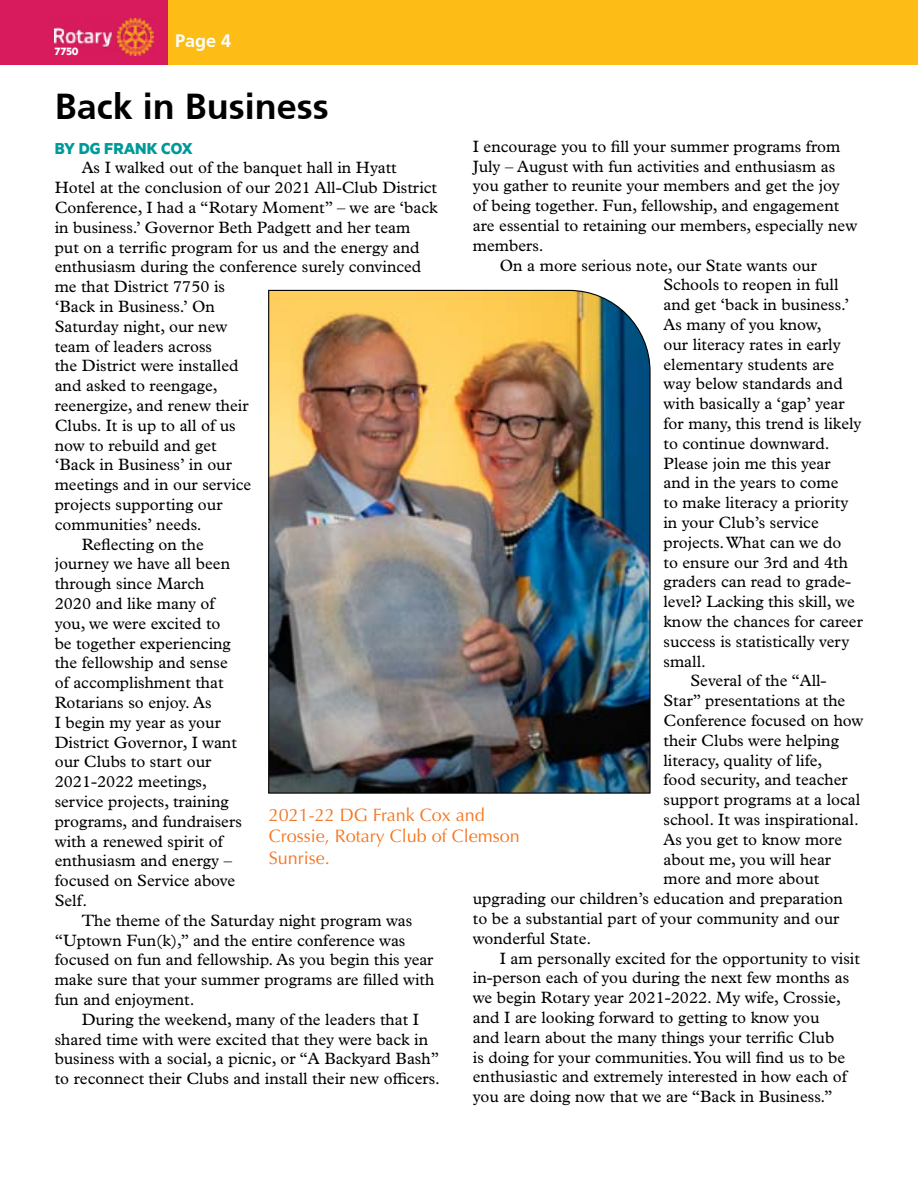
<style>
.page{position:relative;width:918px;height:1188px;background:#fff}
.page>*{position:absolute;margin:0;border:0;box-sizing:border-box;transform-origin:0 0}
.t1{font:700 36px "Frutiger";color:#000}
.t2{font:18px/21.6px "Optima";color:#f47621}
.t3{font:700 18px "Metric";color:#099}
.t4{font:700 18px "Frutiger";color:#fff}
.t5{font:16.5px "Plantin MT Std";color:#000}
.t6{font:700 12px "Metric";color:#fff}
</style>
<div class="page">
<div style="left:0;top:0;width:168px;height:64px;background:#d81b5d"></div>
<div style="left:168px;top:0;width:750px;height:64px;background:#fdbd16"></div>
<img style="left:55px;top:18px;width:99px;height:37px">
<img style="left:268px;top:289px;width:383px;height:505px">
<p class="t4" style="left:175px;top:30px;width:58px">Page 4</p>
<p class="t6" style="left:55px;top:43px;width:25px">7750</p>
<h1 class="t1" style="left:55px;top:85px;width:275px">Back in Business</h1>
<p class="t3" style="left:55px;top:137px;width:139px">BY DG FRANK COX</p>
<p class="t5" style="left:82px;top:158px;width:316px">As I walked out of the banquet hall in Hyatt</p>
<p class="t5" style="left:55px;top:178px;width:384px">Hotel at the conclusion of our 2021 All-Club District</p>
<p class="t5" style="left:55px;top:198px;width:384px">Conference, I had a “Rotary Moment” – we are ‘back</p>
<p class="t5" style="left:55px;top:218px;width:357px">in business.’ Governor Beth Padgett and her team</p>
<p class="t5" style="left:55px;top:238px;width:366px">put on a terrific program for us and the energy and</p>
<p class="t5" style="left:55px;top:257px;width:368px">enthusiasm during the conference surely convinced</p>
<p class="t5" style="left:55px;top:277px;width:172px">me that District 7750 is</p>
<p class="t5" style="left:55px;top:297px;width:162px">‘Back in Business.’ On</p>
<p class="t5" style="left:55px;top:317px;width:174px">Saturday night, our new</p>
<p class="t5" style="left:55px;top:337px;width:159px">team of leaders across</p>
<p class="t5" style="left:55px;top:356px;width:185px">the District were installed</p>
<p class="t5" style="left:55px;top:376px;width:164px">and asked to reengage,</p>
<p class="t5" style="left:55px;top:396px;width:195px">reenergize, and renew their</p>
<p class="t5" style="left:55px;top:416px;width:183px">Clubs. It is up to all of us</p>
<p class="t5" style="left:55px;top:436px;width:163px">now to rebuild and get</p>
<p class="t5" style="left:55px;top:455px;width:179px">‘Back in Business’ in our</p>
<p class="t5" style="left:55px;top:475px;width:198px">meetings and in our service</p>
<p class="t5" style="left:55px;top:495px;width:169px">projects supporting our</p>
<p class="t5" style="left:55px;top:515px;width:148px">communities’ needs.</p>
<p class="t5" style="left:82px;top:535px;width:124px">Reflecting on the</p>
<p class="t5" style="left:55px;top:554px;width:177px">journey we have all been</p>
<p class="t5" style="left:55px;top:574px;width:151px">through since March</p>
<p class="t5" style="left:55px;top:594px;width:161px">2020 and like many of</p>
<p class="t5" style="left:55px;top:614px;width:167px">you, we were excited to</p>
<p class="t5" style="left:55px;top:634px;width:178px">be together experiencing</p>
<p class="t5" style="left:55px;top:653px;width:175px">the fellowship and sense</p>
<p class="t5" style="left:55px;top:673px;width:170px">of accomplishment that</p>
<p class="t5" style="left:55px;top:693px;width:158px">Rotarians so enjoy. As</p>
<p class="t5" style="left:55px;top:713px;width:168px">I begin my year as your</p>
<p class="t5" style="left:55px;top:733px;width:184px">District Governor, I want</p>
<p class="t5" style="left:55px;top:752px;width:158px">our Clubs to start our</p>
<p class="t5" style="left:55px;top:772px;width:154px">2021-2022 meetings,</p>
<p class="t5" style="left:55px;top:792px;width:176px">service projects, training</p>
<p class="t5" style="left:55px;top:812px;width:189px">programs, and fundraisers</p>
<p class="t5" style="left:55px;top:832px;width:170px">with a renewed spirit of</p>
<p class="t5" style="left:55px;top:851px;width:179px">enthusiasm and energy –</p>
<p class="t5" style="left:55px;top:871px;width:182px">focused on Service above</p>
<p class="t5" style="left:55px;top:891px;width:34px">Self.</p>
<p class="t5" style="left:82px;top:911px;width:332px">The theme of the Saturday night program was</p>
<p class="t5" style="left:55px;top:931px;width:352px">“Uptown Fun(k),” and the entire conference was</p>
<p class="t5" style="left:55px;top:950px;width:380px">focused on fun and fellowship. As you begin this year</p>
<p class="t5" style="left:55px;top:970px;width:381px">make sure that your summer programs are filled with</p>
<p class="t5" style="left:55px;top:990px;width:141px">fun and enjoyment.</p>
<p class="t5" style="left:82px;top:1010px;width:339px">During the weekend, many of the leaders that I</p>
<p class="t5" style="left:55px;top:1030px;width:375px">shared time with were excited that they were back in</p>
<p class="t5" style="left:55px;top:1049px;width:386px">business with a social, a picnic, or “A Backyard Bash”</p>
<p class="t5" style="left:55px;top:1069px;width:387px">to reconnect their Clubs and install their new officers.</p>
<p class="t5" style="left:473px;top:137px;width:369px">I encourage you to fill your summer programs from</p>
<p class="t5" style="left:473px;top:157px;width:364px">July – August with fun activities and enthusiasm as</p>
<p class="t5" style="left:473px;top:176px;width:368px">you gather to reunite your members and get the joy</p>
<p class="t5" style="left:473px;top:196px;width:368px">of being together. Fun, fellowship, and engagement</p>
<p class="t5" style="left:473px;top:216px;width:386px">are essential to retaining our members, especially new</p>
<p class="t5" style="left:473px;top:236px;width:72px">members.</p>
<p class="t5" style="left:500px;top:256px;width:319px">On a more serious note, our State wants our</p>
<p class="t5" style="left:664px;top:275px;width:177px">Schools to reopen in full</p>
<p class="t5" style="left:664px;top:295px;width:187px">and get ‘back in business.’</p>
<p class="t5" style="left:664px;top:315px;width:160px">As many of you know,</p>
<p class="t5" style="left:664px;top:335px;width:179px">our literacy rates in early</p>
<p class="t5" style="left:664px;top:355px;width:172px">elementary students are</p>
<p class="t5" style="left:664px;top:374px;width:181px">way below standards and</p>
<p class="t5" style="left:664px;top:394px;width:183px">with basically a ‘gap’ year</p>
<p class="t5" style="left:664px;top:414px;width:199px">for many, this trend is likely</p>
<p class="t5" style="left:664px;top:434px;width:168px">to continue downward.</p>
<p class="t5" style="left:664px;top:454px;width:169px">Please join me this year</p>
<p class="t5" style="left:664px;top:473px;width:177px">and in the years to come</p>
<p class="t5" style="left:664px;top:493px;width:186px">to make literacy a priority</p>
<p class="t5" style="left:664px;top:513px;width:157px">in your Club’s service</p>
<p class="t5" style="left:664px;top:533px;width:180px">projects. What can we do</p>
<p class="t5" style="left:664px;top:553px;width:186px">to ensure our 3rd and 4th</p>
<p class="t5" style="left:664px;top:572px;width:189px">graders can read to grade-</p>
<p class="t5" style="left:664px;top:592px;width:193px">level? Lacking this skill, we</p>
<p class="t5" style="left:664px;top:612px;width:201px">know the chances for career</p>
<p class="t5" style="left:664px;top:632px;width:187px">success is statistically very</p>
<p class="t5" style="left:664px;top:652px;width:44px">small.</p>
<p class="t5" style="left:691px;top:671px;width:138px">Several of the “All-</p>
<p class="t5" style="left:664px;top:691px;width:183px">Star” presentations at the</p>
<p class="t5" style="left:664px;top:711px;width:202px">Conference focused on how</p>
<p class="t5" style="left:664px;top:731px;width:177px">their Clubs were helping</p>
<p class="t5" style="left:664px;top:751px;width:160px">literacy, quality of life,</p>
<p class="t5" style="left:664px;top:770px;width:186px">food security, and teacher</p>
<p class="t5" style="left:664px;top:790px;width:198px">support programs at a local</p>
<p class="t5" style="left:664px;top:810px;width:197px">school. It was inspirational.</p>
<p class="t5" style="left:664px;top:830px;width:180px">As you get to know more</p>
<p class="t5" style="left:664px;top:850px;width:169px">about me, you will hear</p>
<p class="t5" style="left:664px;top:869px;width:157px">more and more about</p>
<p class="t5" style="left:473px;top:889px;width:372px">upgrading our children’s education and preparation</p>
<p class="t5" style="left:473px;top:909px;width:368px">to be a substantial part of your community and our</p>
<p class="t5" style="left:473px;top:929px;width:120px">wonderful State.</p>
<p class="t5" style="left:500px;top:949px;width:362px">I am personally excited for the opportunity to visit</p>
<p class="t5" style="left:473px;top:968px;width:378px">in-person each of you during the next few months as</p>
<p class="t5" style="left:473px;top:988px;width:370px">we begin Rotary year 2021-2022. My wife, Crossie,</p>
<p class="t5" style="left:473px;top:1008px;width:348px">and I are looking forward to getting to know you</p>
<p class="t5" style="left:473px;top:1028px;width:363px">and learn about the many things your terrific Club</p>
<p class="t5" style="left:473px;top:1048px;width:374px">is doing for your communities. You will find us to be</p>
<p class="t5" style="left:473px;top:1067px;width:376px">enthusiastic and extremely interested in how each of</p>
<p class="t5" style="left:473px;top:1087px;width:361px">you are doing now that we are “Back in Business.”</p>
<p class="t2" style="left:269px;top:804px;width:253px">2021-22 DG Frank Cox and<br>Crossie, Rotary Club of Clemson<br>Sunrise.</p>
</div>
